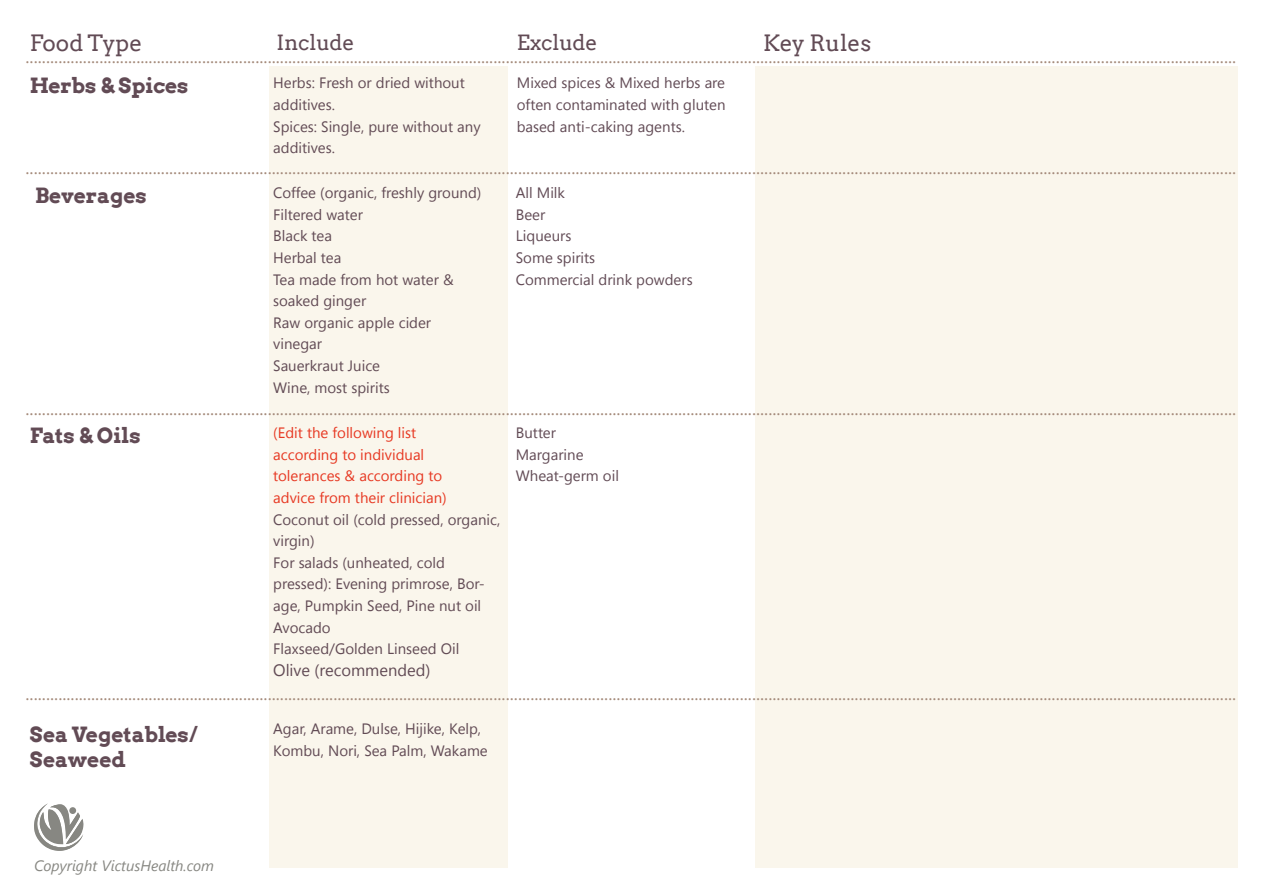
<style>
.page{position:relative;width:1263px;height:893px;background:#fff}
.page>*{position:absolute;margin:0;border:0;box-sizing:border-box;transform-origin:0 0}
.t1{font:22.5px "Arvo";color:#624b55}
.t2{font:700 21px/25.2px "Arvo";color:#624b55}
.t3{font:21px "Arvo";color:#624b55}
.t4{font:18px "Minion Pro";color:#a48a7a}
.t5{font:16.5px "Segoe UI";color:#624b55}
.t6{font:15px/21.6px "Segoe UI";color:#624b55}
.t7{font:15px/21.6px "Segoe UI";color:#e73923}
.t8{font:italic 15px "Segoe UI";color:#878782}
</style>
<div class="page">
<svg style="left:34px;top:803px;width:50px;height:48px"></svg>
<div style="left:69px;top:807px;width:7px;height:7px;background:#878782;border-radius:50%"></div>
<div style="left:755px;top:66px;width:482px;height:801px;background:#faf6ec"></div>
<div style="left:269px;top:66px;width:239px;height:801px;background:#faf6ec"></div>
<p class="t1" style="left:30px;top:30px;width:114px">Food Type</p>
<p class="t3" style="left:276px;top:30px;width:80px">Include</p>
<p class="t3" style="left:517px;top:30px;width:82px">Exclude</p>
<p class="t1" style="left:763px;top:30px;width:110px">Key Rules</p>
<p class="t4" style="left:26px;top:45px;width:1212px">.......................................................................................................................................................................................................................................................................................................</p>
<p class="t6" style="left:273px;top:72px;width:209px">Herbs: Fresh or dried without additives.<br>Spices: Single, pure without any additives.</p>
<p class="t6" style="left:273px;top:182px;width:210px">Coffee (organic, freshly ground)<br>Filtered water<br>Black tea<br>Herbal tea<br>Tea made from hot water &amp; soaked ginger<br>Raw organic apple cider vinegar<br>Sauerkraut Juice<br>Wine, most spirits</p>
<p class="t7" style="left:273px;top:422px;width:175px">(Edit the following list according to individual tolerances &amp; according to advice from their clinician)</p>
<p class="t6" style="left:273px;top:508px;width:229px">Coconut oil (cold pressed, organic, virgin)<br>For salads (unheated, cold pressed): Evening primrose, Bor&shy;age, Pumpkin Seed, Pine nut oil<br>Avocado<br>Flaxseed/Golden Linseed Oil</p>
<p class="t5" style="left:273px;top:658px;width:159px">Olive (recommended)</p>
<p class="t2" style="left:30px;top:74px;width:160px">Herbs &amp; Spices</p>
<p class="t6" style="left:517px;top:72px;width:210px;text-align:justify">Mixed spices &amp; Mixed herbs are often contaminated with gluten based anti-caking agents.</p>
<p class="t4" style="left:26px;top:156px;width:1212px">.......................................................................................................................................................................................................................................................................................................</p>
<p class="t6" style="left:516px;top:182px;width:178px">All Milk<br>Beer<br>Liqueurs<br>Some spirits<br>Commercial drink powders</p>
<p class="t2" style="left:35px;top:183px;width:113px">Beverages</p>
<p class="t4" style="left:26px;top:397px;width:1212px">.......................................................................................................................................................................................................................................................................................................</p>
<p class="t2" style="left:30px;top:423px;width:113px">Fats &amp; Oils</p>
<p class="t6" style="left:516px;top:422px;width:105px">Butter<br>Margarine<br>Wheat-germ oil</p>
<p class="t4" style="left:26px;top:682px;width:1212px">.......................................................................................................................................................................................................................................................................................................</p>
<p class="t2" style="left:30px;top:722px;width:169px">Sea Vegetables/<br>Seaweed</p>
<p class="t8" style="left:34px;top:855px;width:182px">Copyright VictusHealth.com</p>
<p class="t6" style="left:273px;top:717px;width:216px">Agar, Arame, Dulse, Hijike, Kelp,<br>Kombu, Nori, Sea Palm, Wakame</p>
</div>
